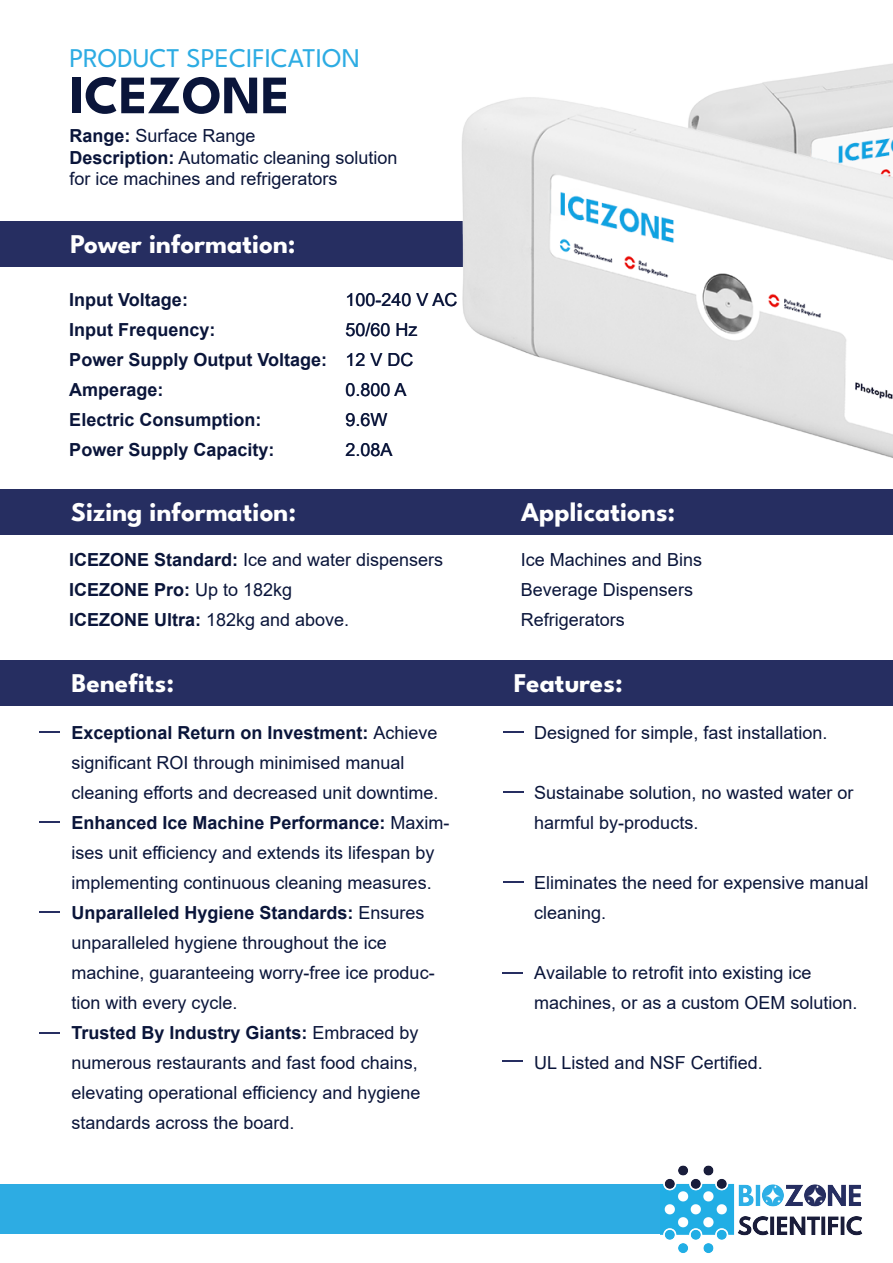
<style>
.page{position:relative;width:893px;height:1263px;background:#fff}
.page>*{position:absolute;margin:0;border:0;box-sizing:border-box;transform-origin:0 0}
.t1{font:700 54px "League Spartan";color:#0a153a}
.t2{font:700 27px "League Spartan";color:#fff}
.t3{font:27px "League Spartan";color:#2dace3}
.t4{font:18px/30px "Arial";color:#0a153a}
.t5{font:700 18px/30px "Arial";color:#0a153a}
.s1{font-weight:700}
.s2{font-style:inherit}
</style>
<div class="page">
<div style="left:0;top:221px;width:476px;height:46px;background:#262e61"></div>
<div style="left:0;top:1184px;width:661px;height:50px;background:#2dace3"></div>
<img style="left:661px;top:1165px;width:202px;height:88px">
<div style="left:0;top:660px;width:893px;height:46px;background:#262e61"></div>
<hr style="left:39px;top:731px;width:21px;height:2px;background:#262e61">
<hr style="left:39px;top:821px;width:21px;height:2px;background:#262e61">
<hr style="left:39px;top:911px;width:20px;height:2px;background:#262e61">
<hr style="left:39px;top:1032px;width:20px;height:2px;background:#262e61">
<div style="left:0;top:489px;width:893px;height:46px;background:#262e61"></div>
<hr style="left:503px;top:731px;width:20px;height:2px;background:#262e61">
<hr style="left:503px;top:791px;width:20px;height:2px;background:#262e61">
<hr style="left:503px;top:881px;width:20px;height:2px;background:#262e61">
<hr style="left:503px;top:972px;width:20px;height:2px;background:#262e61">
<hr style="left:503px;top:1060px;width:20px;height:2px;background:#262e61">
<img style="left:462px;top:63px;width:431px;height:395px">
<h2 class="t3" style="left:69px;top:38px;width:292px">PRODUCT SPECIFICATION</h2>
<h1 class="t1" style="left:70px;top:56px;width:222px">ICEZONE</h1>
<p class="t4" style="left:69px;top:125px;width:330px;line-height:21.6px"><span class="s1">Range:</span> Surface Range<br><span class="s1">Description:</span> Automatic cleaning solution for ice machines and refrigerators</p>
<h2 class="t2" style="left:70px;top:225px;width:227px">Power information:</h2>
<p class="t5" style="left:69px;top:285px;width:259px">Input Voltage:<br>Input Frequency:<br>Power Supply Output Voltage:<br>Amperage:<br>Electric Consumption:<br>Power Supply Capacity:</p>
<p class="t4" style="left:345px;top:285px;width:114px">100-240 V AC<br>50/60 Hz<br>12 V DC<br>0.800 A<br>9.6W<br>2.08A</p>
<h2 class="t2" style="left:71px;top:492px;width:227px">Sizing information:</h2>
<h2 class="t2" style="left:521px;top:492px;width:156px">Applications:</h2>
<p class="t4" style="left:69px;top:544px;width:376px"><span class="s1">ICEZONE Standard:</span> Ice and water dispensers<br><span class="s1">ICEZONE Pro:</span> Up to 182kg<br><span class="s1">ICEZONE Ultra:</span> 182kg and above.</p>
<p class="t4" style="left:521px;top:544px;width:183px">Ice Machines and Bins<br>Beverage Dispensers<br>Refrigerators</p>
<h2 class="t2" style="left:72px;top:663px;width:104px">Benefits:</h2>
<p class="t4" style="left:71px;top:718px;width:380px"><span class="s1">Exceptional Return on Investment:</span> Achieve significant ROI through minimised manual cleaning efforts and decreased unit downtime.<br><span class="s1">Enhanced Ice Machine Performance:</span> Maxim&shy;ises unit efficiency and extends its lifespan by implementing continuous cleaning measures.<br><span class="s1">Unparalleled Hygiene Standards:</span> Ensures unparalleled hygiene throughout the ice machine, guaranteeing worry-free ice produc&shy;tion with every cycle.<br><span class="s1">Trusted By Industry Giants:</span> Embraced by numerous restaurants and fast food chains, elevating operational efficiency and hygiene standards across the board.</p>
<h2 class="t2" style="left:514px;top:663px;width:110px">Features:</h2>
<p class="t4" style="left:534px;top:718px;width:295px">Designed for simple, fast installation.</p>
<p class="t4" style="left:534px;top:778px;width:321px">Sustainabe solution, no wasted water or harmful by-products.</p>
<p class="t4" style="left:534px;top:868px;width:336px">Eliminates the need for expensive <span class="s2">manual </span>cleaning.</p>
<p class="t4" style="left:534px;top:958px;width:325px">Available to retrofit into existing <span class="s2">ice machines</span>, or as a custom OEM solution.</p>
<p class="t4" style="left:534px;top:1048px;width:230px">UL Listed and NSF Certified.</p>
</div>
